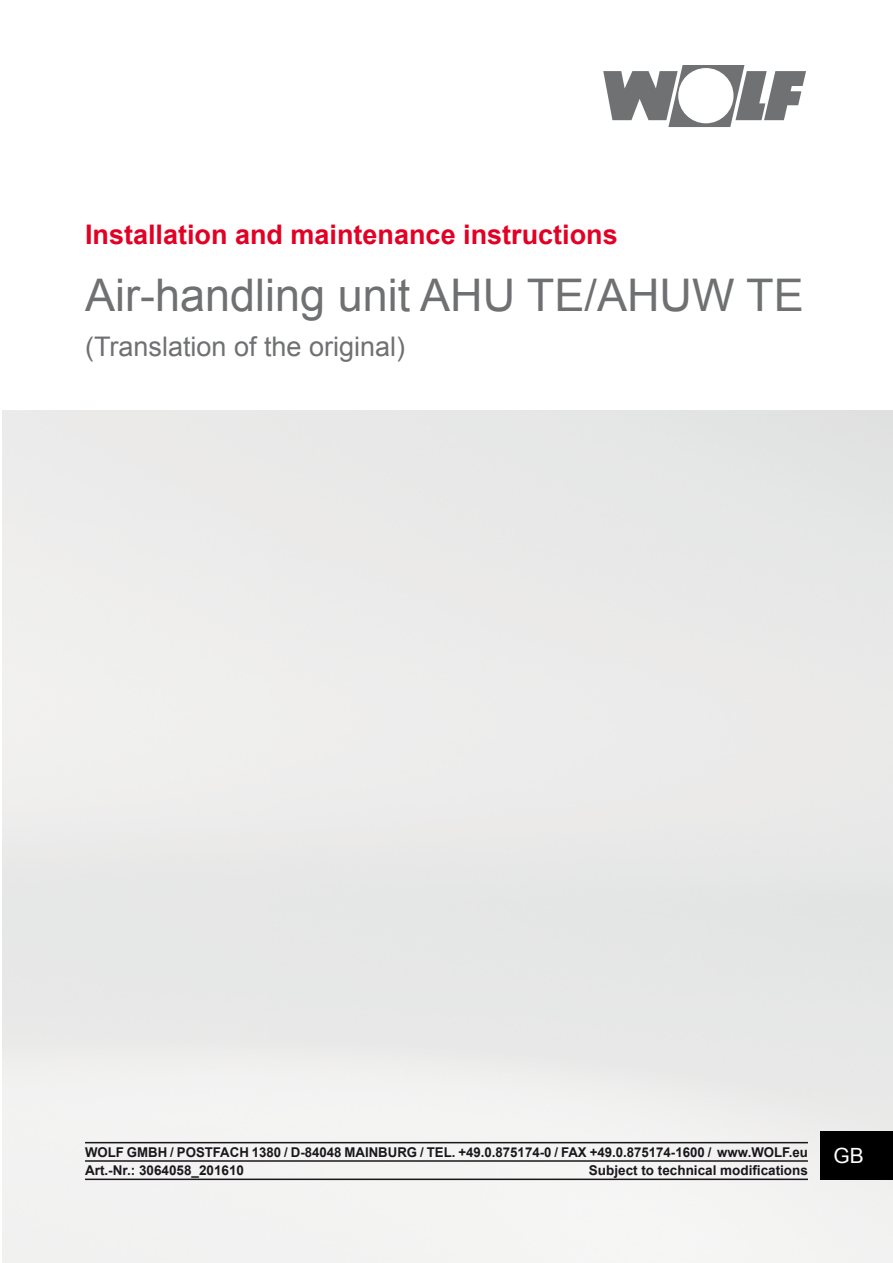
<style>
.page{position:relative;width:893px;height:1263px;background:#fff}
.page>*{position:absolute;margin:0;border:0;box-sizing:border-box;transform-origin:0 0}
.t1{font:45px "Arial";color:#6f7072}
.t2{font:700 27px "Arial";color:#e20025}
.t3{font:27px "Arial";color:#6f7072}
.t4{font:21px "Arial";color:#fff}
.t5{font:700 13.5px/18.3px "Arial";color:#1a171c}
</style>
<div class="page">
<svg style="left:603px;top:65px;width:203px;height:62px"></svg>
<img style="left:3px;top:410px;width:890px;height:853px">
<hr style="left:85px;top:1142px;width:723px;height:1px;background:#1a171c">
<hr style="left:85px;top:1160px;width:723px;height:2px;background:#1a171c">
<hr style="left:85px;top:1178px;width:723px;height:2px;background:#1a171c">
<div style="left:821px;top:1131px;width:72px;height:49px;background:#000"></div>
<div style="left:679px;top:69px;width:54px;height:54px;background:#fff;border-radius:50%"></div>
<div style="left:678px;top:68px;width:55px;height:55px;border:2px solid #fff;border-radius:50%"></div>
<h2 class="t2" style="left:85px;top:216px;width:534px">Installation and maintenance instructions</h2>
<h1 class="t1" style="left:85px;top:265px;width:720px">Air-handling unit AHU TE/AHUW TE</h1>
<h2 class="t3" style="left:85px;top:329px;width:322px">(Translation of the original)</h2>
<p class="t5" style="left:85px;top:1143px;width:724px">WOLF GMBH / POSTFACH 1380 / D-84048 MAINBURG / TEL. +49.0.875174-0 / FAX +49.0.875174-1600 / www.WOLF.eu<br>Art.-Nr.: 3064058_201610</p>
<p class="t5" style="left:589px;top:1161px;width:221px">Subject to technical modifications</p>
<h3 class="t4" style="left:833px;top:1142px;width:32px">GB</h3>
</div>
